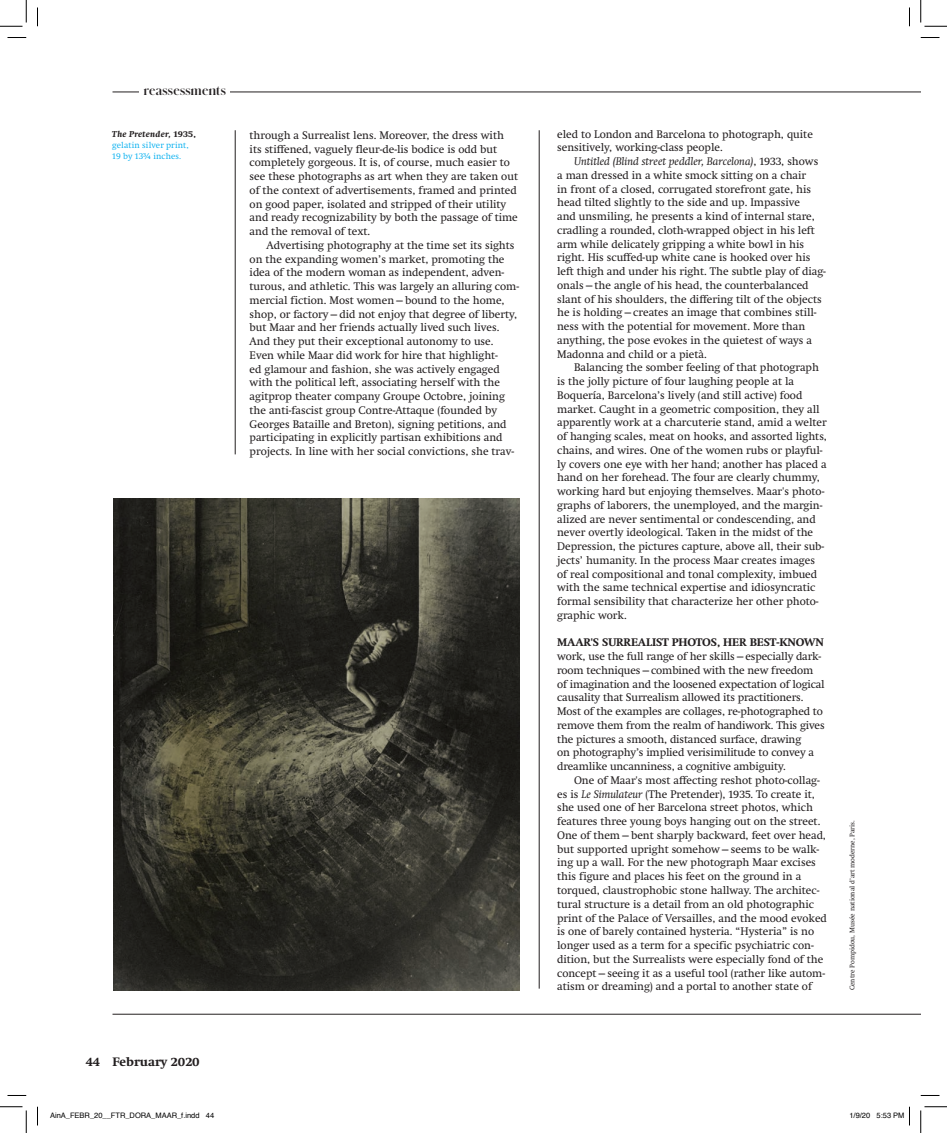
<style>
.page{position:relative;width:947px;height:1133px;background:#fff}
.page>*{position:absolute;margin:0;border:0;box-sizing:border-box;transform-origin:0 0}
.t1{font:700 13.75px "Schnyder M";letter-spacing:.02em;color:#231f20}
.t2{font:700 12.5px "Swift Neue LT Pro";color:#231f20}
.t3{font:11.25px/13.8px "Swift Neue LT Pro";color:#231f20}
.t4{font:700 11.25px "Swift Neue LT Pro";letter-spacing:-.01em;color:#231f20}
.t5{font:300 8.75px/11.2px "Swift Neue LT Pro";letter-spacing:.015em;color:#00aeef}
.t6{font:7.5px "Helvetica";color:#000}
.t7{font:6.88px "Swift Neue LT Pro";color:#231f20}
.s1{font-weight:700;font-style:italic;color:#231f20}
.s2{font-weight:700;color:#231f20}
.s3{font-style:italic}
</style>
<div class="page">
<hr style="left:112px;top:1014px;width:809px;height:1px;background:#231f20">
<hr style="left:235px;top:130px;width:1px;height:324px;background:#231f20">
<hr style="left:539px;top:130px;width:1px;height:858px;background:#231f20">
<img style="left:114px;top:498px;width:405px;height:492px">
<hr style="left:112px;top:92px;width:809px;height:1px;background:#231f20">
<div style="left:139px;top:84px;width:91px;height:16px;background:#fff"></div>
<svg style="left:8px;top:37px;width:18px;height:1px"></svg>
<svg style="left:921px;top:37px;width:18px;height:1px"></svg>
<svg style="left:8px;top:1095px;width:18px;height:1px"></svg>
<svg style="left:921px;top:1095px;width:18px;height:1px"></svg>
<svg style="left:37px;top:8px;width:1px;height:18px"></svg>
<svg style="left:37px;top:1106px;width:1px;height:19px"></svg>
<svg style="left:909px;top:8px;width:1px;height:18px"></svg>
<svg style="left:0;top:0;width:27px;height:27px"></svg>
<svg style="left:0;top:1106px;width:27px;height:26px"></svg>
<svg style="left:920px;top:0;width:27px;height:27px"></svg>
<svg style="left:920px;top:1106px;width:27px;height:26px"></svg>
<svg style="left:909px;top:1106px;width:1px;height:19px"></svg>
<p class="t1" style="left:144px;top:81px;width:83px">reassessments</p>
<p class="t5" style="left:112px;top:128px;width:85px"><span class="s1">The Pretender,</span> <span class="s2">1935, </span>gelatin silver print,<br>19 by 13¾ inches.</p>
<p class="t3" style="left:557px;top:127px;width:257px">eled to London and Barcelona to photograph, quite sensitively, working-class people.</p>
<p class="t3" style="left:250px;top:128px;width:270px">through a Surrealist lens. Moreover, the dress with its stiffened, vaguely fleur-de-lis bodice is odd but completely gorgeous. It is, of course, much easier to see these photographs as art when they are taken out of the context of advertisements, framed and printed on good paper, isolated and stripped of their utility and ready recognizability by both the passage of time and the removal of text.</p>
<p class="t3" style="left:250px;top:238px;width:271px;text-indent:17px">Advertising photography at the time set its sights on the expanding women’s market, promoting the idea of the modern woman as independent, adven&shy;turous, and athletic. This was largely an alluring com&shy;mercial fiction. Most women—bound to the home, shop, or factory—did not enjoy that degree of liberty, but Maar and her friends actually lived such lives.<br>And they put their exceptional autonomy to use.<br>Even while Maar did work for hire that highlight-<br>ed glamour and fashion, she was actively engaged with the political left, associating herself with the agitprop theater company Groupe Octobre, joining the anti-fascist group Contre-Attaque (founded by Georges Bataille and Breton), signing petitions, and participating in explicitly partisan exhibitions and projects. In line with her social convictions, she trav-</p>
<p class="t3" style="left:557px;top:154px;width:270px;text-indent:17px"><span class="s3">Untitled (Blind street peddler, Barcelona)</span>, 1933, shows a man dressed in a white smock sitting on a chair<br>in front of a closed, corrugated storefront gate, his head tilted slightly to the side and up. Impassive<br>and unsmiling, he presents a kind of internal stare, cradling a rounded, cloth-wrapped object in his left arm while delicately gripping a white bowl in his right. His scuffed-up white cane is hooked over his left thigh and under his right. The subtle play of diag&shy;onals—the angle of his head, the counterbalanced slant of his shoulders, the differing tilt of the objects he is holding—creates an image that combines still&shy;ness with the potential for movement. More than anything, the pose evokes in the quietest of ways a Madonna and child or a pietà.</p>
<p class="t3" style="left:557px;top:360px;width:271px;text-indent:17px">Balancing the somber feeling of that photograph is the jolly picture of four laughing people at la Boquería, Barcelona’s lively (and still active) food market. Caught in a geometric composition, they all apparently work at a charcuterie stand, amid a welter of hanging scales, meat on hooks, and assorted lights, chains, and wires. One of the women rubs or playful&shy;ly covers one eye with her hand; another has placed a hand on her forehead. The four are clearly chummy, working hard but enjoying themselves. Maar's photo&shy;graphs of laborers, the unemployed, and the margin&shy;alized are never sentimental or condescending, and never overtly ideological. Taken in the midst of the Depression, the pictures capture, above all, their sub&shy;jects’ humanity. In the process Maar creates images of real compositional and tonal complexity, imbued with the same technical expertise and idiosyncratic formal sensibility that characterize her other photo&shy;graphic work.</p>
<p class="t4" style="left:557px;top:636px;width:268px">MAAR'S SURREALIST PHOTOS, HER BEST-KNOWN</p>
<p class="t3" style="left:557px;top:649px;width:269px">work, use the full range of her skills—especially dark&shy;room techniques—combined with the new freedom of imagination and the loosened expectation of logical causality that Surrealism allowed its practitioners.<br>Most of the examples are collages, re-photographed to remove them from the realm of handiwork. This gives the pictures a smooth, distanced surface, drawing<br>on photography’s implied verisimilitude to convey a dreamlike uncanniness, a cognitive ambiguity.</p>
<p class="t3" style="left:557px;top:773px;width:271px;text-indent:17px">One of Maar's most affecting reshot photo-collag&shy;es is <span class="s3">Le Simulateur</span> (The Pretender), 1935. To create it, she used one of her Barcelona street photos, which features three young boys hanging out on the street.<br>One of them—bent sharply backward, feet over head, but supported upright somehow—seems to be walk&shy;ing up a wall. For the new photograph Maar excises this figure and places his feet on the ground in a torqued, claustrophobic stone hallway. The architec&shy;tural structure is a detail from an old photographic print of the Palace of Versailles, and the mood evoked is one of barely contained hysteria. “Hysteria” is no longer used as a term for a specific psychiatric con&shy;dition, but the Surrealists were especially fond of the concept—seeing it as a useful tool (rather like autom&shy;atism or dreaming) and a portal to another state of</p>
<p class="t7" style="left:848px;top:990px;width:172px;rotate:-90deg">Centre Pompidou, Musée national d’art moderne, Paris.</p>
<p class="t2" style="left:86px;top:1054px;width:115px">44 February 2020</p>
<p class="t6" style="left:50px;top:1109px;width:166px">AinA_FEBR_20__FTR_DORA_MAAR_f.indd 44</p>
<p class="t6" style="left:849px;top:1109px;width:57px">1/9/20 5:53 PM</p>
</div>
